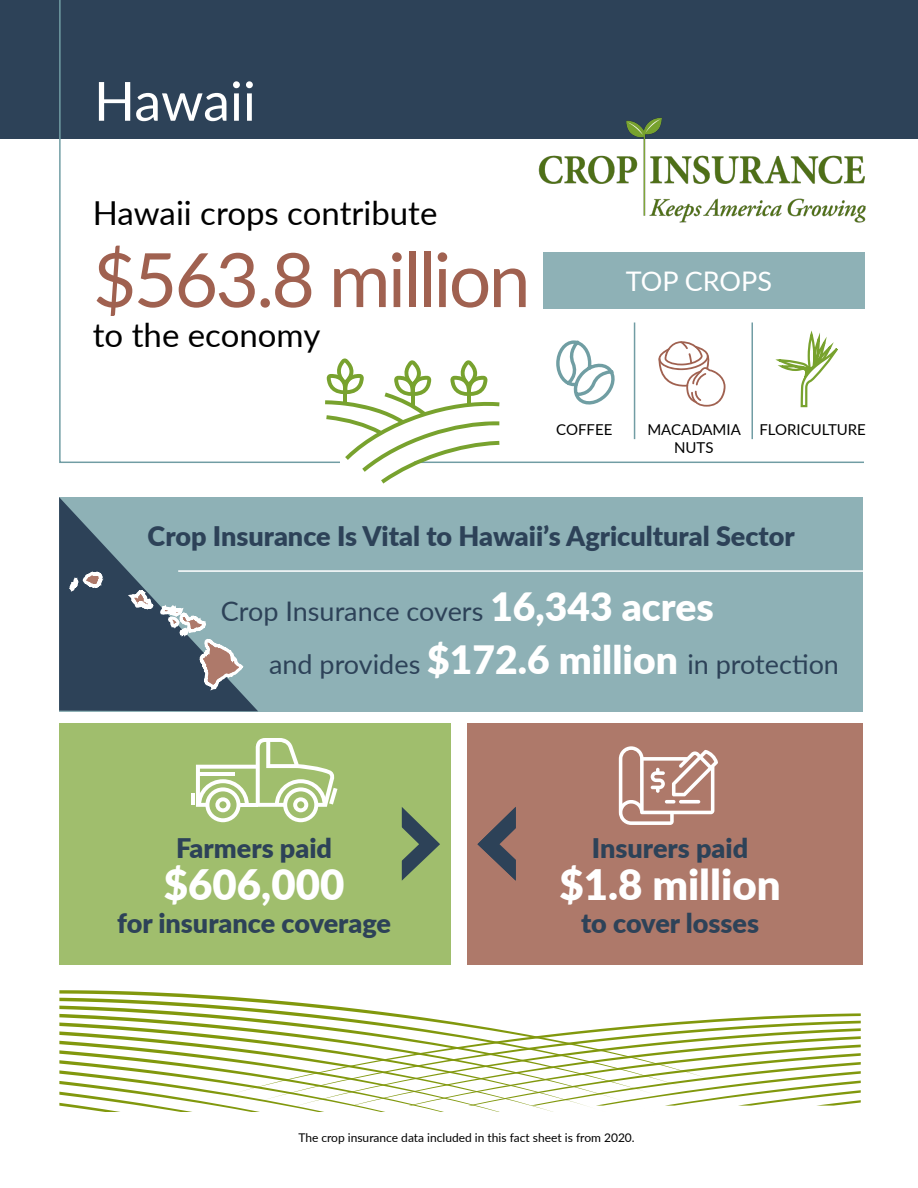
<style>
.page{position:relative;width:918px;height:1188px;background:#fff}
.page>*{position:absolute;margin:0;border:0;box-sizing:border-box;transform-origin:0 0}
.t1{font:75px "Lato";letter-spacing:-.035em;color:#a06150}
.t2{font:54px "Lato";letter-spacing:-.005em;color:#fff}
.t3{font:900 42px "Lato";color:#fff}
.t4{font:33px "Lato";color:#000}
.t5{font:900 27px "Lato";color:#2d4258}
.t6{font:27px "Lato";color:#2d4258}
.t7{font:27px "Lato";color:#fff}
.t8{font:15px "Lato";color:#000}
.t9{font:12px "Lato";color:#000}
.s1{font-weight:900;font-size:39px;color:#fff}
</style>
<div class="page">
<div style="left:0;top:0;width:918px;height:138px;background:#2d4258"></div>
<svg style="left:58px;top:0;width:807px;height:463px"></svg>
<div style="left:543px;top:252px;width:322px;height:56px;background:#8eb1b6"></div>
<img style="left:539px;top:111px;width:336px;height:130px">
<svg style="left:325px;top:358px;width:175px;height:126px"></svg>
<hr style="left:634px;top:322px;width:1px;height:117px;background:#719da4">
<hr style="left:752px;top:322px;width:1px;height:117px;background:#719da4">
<svg style="left:554px;top:339px;width:66px;height:66px"></svg>
<svg style="left:777px;top:228px;width:62px;height:235px"></svg>
<svg style="left:658px;top:341px;width:68px;height:66px"></svg>
<svg style="left:726px;top:1028px;width:135px;height:8px"></svg>
<svg style="left:59px;top:990px;width:667px;height:43px"></svg>
<svg style="left:59px;top:998px;width:636px;height:37px"></svg>
<svg style="left:59px;top:1006px;width:605px;height:30px"></svg>
<svg style="left:59px;top:1014px;width:573px;height:22px"></svg>
<svg style="left:59px;top:1023px;width:541px;height:13px"></svg>
<svg style="left:59px;top:1031px;width:512px;height:5px"></svg>
<svg style="left:59px;top:1036px;width:802px;height:76px"></svg>
<div style="left:59px;top:497px;width:804px;height:214px;background:#8eb1b6"></div>
<div style="left:467px;top:723px;width:395px;height:241px;background:#ae796a"></div>
<div style="left:59px;top:723px;width:391px;height:241px;background:#a0be6d"></div>
<hr style="left:178px;top:570px;width:719px;height:2px;background:#fff">
<svg style="left:477px;top:807px;width:39px;height:74px"></svg>
<svg style="left:401px;top:807px;width:39px;height:74px"></svg>
<svg style="left:59px;top:497px;width:199px;height:214px"></svg>
<svg style="left:619px;top:746px;width:99px;height:79px"></svg>
<svg style="left:196px;top:738px;width:142px;height:84px"></svg>
<hr style="left:191px;top:793px;width:4px;height:12px;background:#fff">
<p class="t2" style="left:94px;top:62px;width:163px">Hawaii</p>
<p class="t4" style="left:93px;top:189px;width:346px">Hawaii crops contribute</p>
<p class="t1" style="left:93px;top:226px;width:439px">$563.8 million</p>
<p class="t4" style="left:93px;top:311px;width:229px">to the economy</p>
<p class="t7" style="left:626px;top:262px;width:148px">TOP CROPS</p>
<p class="t8" style="left:556px;top:419px;width:58px">COFFEE</p>
<p class="t8" style="left:647px;top:419px;width:95px">MACADAMIA</p>
<p class="t8" style="left:674px;top:437px;width:41px">NUTS</p>
<p class="t8" style="left:759px;top:419px;width:108px">FLORICULTURE</p>
<p class="t5" style="left:148px;top:516px;width:649px">Crop Insurance Is Vital to Hawaii’s Agricultural Sector</p>
<p class="t6" style="left:221px;top:592px;width:494px">Crop Insurance covers <span class="s1">16,343 acres</span></p>
<p class="t6" style="left:269px;top:645px;width:572px">and provides <span class="s1">$172.6 million</span> in protection</p>
<p class="t5" style="left:176px;top:827px;width:158px">Farmers paid</p>
<p class="t3" style="left:164px;top:853px;width:182px">$606,000</p>
<p class="t5" style="left:117px;top:902px;width:276px">for insurance coverage</p>
<p class="t5" style="left:592px;top:827px;width:158px">Insurers paid</p>
<p class="t3" style="left:560px;top:853px;width:223px">$1.8 million</p>
<p class="t5" style="left:581px;top:902px;width:180px">to cover losses</p>
<p class="t9" style="left:298px;top:1129px;width:338px">The crop insurance data included in this fact sheet is from 2020.</p>
</div>
